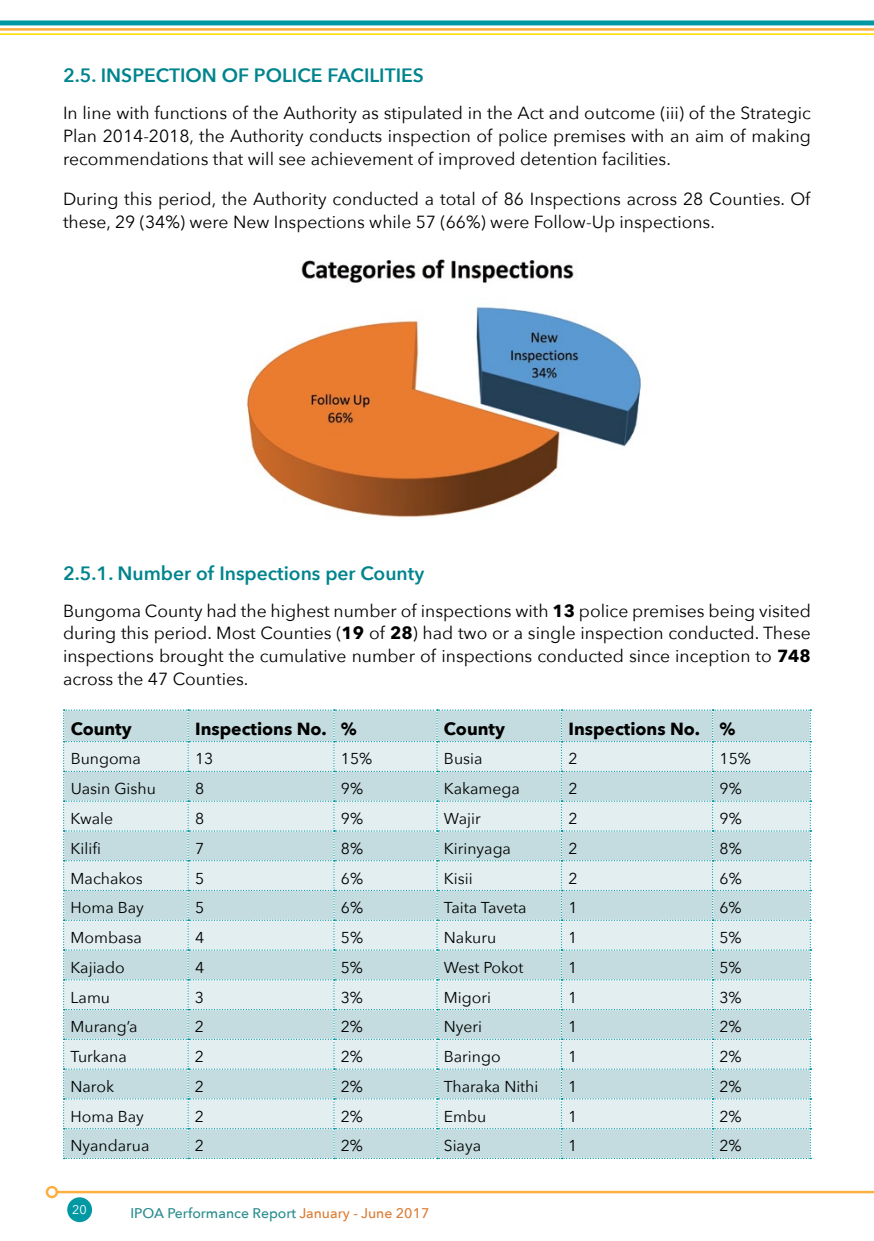
<style>
.page{position:relative;width:874px;height:1241px;background:#fff}
.page>*{position:absolute;margin:0;border:0;box-sizing:border-box;transform-origin:0 0}
.t1{font:600 19.25px "Avenir Next";color:#00848d}
.t2{font:17.5px/22.8px "Avenir Next";color:#000;text-align:justify}
.t3{font:700 17.5px "Avenir Next";color:#000}
.t4{font:15.75px "Avenir Next";color:#000}
.t5{font:500 14px "Avenir Next";color:#2a8c8f}
.t6{font:12.6px "Avenir Next";color:#fff}
.s1{font-weight:700}
.s2{color:#db7d34}
</style>
<div class="page">
<div style="left:67px;top:1197px;width:25px;height:24px;background:#0098a3;border-radius:50%"></div>
<hr style="left:57px;top:1190px;width:816px;height:3px;background:#fcb040">
<div style="left:46px;top:1185px;width:12px;height:12px;border:2px solid #fcb040;border-radius:50%"></div>
<div style="left:0;top:20px;width:873px;height:5px;background:#0098a3"></div>
<hr style="left:0;top:28px;width:873px;height:3px;background:#fcb040">
<hr style="left:0;top:33px;width:873px;height:2px;background:#ffde15">
<img style="left:246px;top:259px;width:395px;height:259px">
<svg style="left:63px;top:709px;width:747px;height:449px;background:#c3e0e4"></svg>
<p class="t1" style="left:63px;top:59px;width:362px">2.5. INSPECTION OF POLICE FACILITIES</p>
<p class="t2" style="left:63px;top:101px;width:749px">In line with functions of the Authority as stipulated in the Act and outcome (iii) of the Strategic Plan 2014-2018, the Authority conducts inspection of police premises with an aim of making recommendations that will see achievement of improved detention facilities.</p>
<p class="t2" style="left:63px;top:187px;width:748px">During this period, the Authority conducted a total of 86 Inspections across 28 Counties. Of these, 29 (34%) were New Inspections while 57 (66%) were Follow-Up inspections.</p>
<p class="t1" style="left:63px;top:556px;width:362px">2.5.1. Number of Inspections per County</p>
<p class="t2" style="left:63px;top:598px;width:749px">Bungoma County had the highest number of inspections with <span class="s1">13</span> police premises being visited during this period. Most Counties (<span class="s1">19</span> of <span class="s1">28</span>) had two or a single inspection conducted. These inspections brought the cumulative number of inspections conducted since inception to <span class="s1">748 </span>across the 47 Counties.</p>
<p class="t3" style="left:71px;top:713px;width:62px">County</p>
<p class="t3" style="left:195px;top:713px;width:163px">Inspections No. %</p>
<p class="t3" style="left:444px;top:713px;width:62px">County</p>
<p class="t3" style="left:568px;top:713px;width:168px">Inspections No. %</p>
<p class="t4" style="left:71px;top:745px;width:72px">Bungoma</p>
<p class="t4" style="left:195px;top:745px;width:20px">13</p>
<p class="t4" style="left:341px;top:745px;width:33px">15%</p>
<p class="t4" style="left:444px;top:745px;width:40px">Busia</p>
<p class="t4" style="left:568px;top:745px;width:11px">2</p>
<p class="t4" style="left:719px;top:745px;width:33px">15%</p>
<p class="t4" style="left:71px;top:775px;width:87px">Uasin Gishu</p>
<p class="t4" style="left:195px;top:775px;width:11px">8</p>
<p class="t4" style="left:341px;top:775px;width:24px">9%</p>
<p class="t4" style="left:444px;top:775px;width:77px">Kakamega</p>
<p class="t4" style="left:568px;top:775px;width:11px">2</p>
<p class="t4" style="left:719px;top:775px;width:24px">9%</p>
<p class="t4" style="left:71px;top:805px;width:44px">Kwale</p>
<p class="t4" style="left:195px;top:805px;width:11px">8</p>
<p class="t4" style="left:341px;top:805px;width:24px">9%</p>
<p class="t4" style="left:443px;top:805px;width:38px">Wajir</p>
<p class="t4" style="left:568px;top:805px;width:11px">2</p>
<p class="t4" style="left:719px;top:805px;width:24px">9%</p>
<p class="t4" style="left:71px;top:834px;width:32px">Kilifi</p>
<p class="t4" style="left:195px;top:834px;width:11px">7</p>
<p class="t4" style="left:341px;top:834px;width:24px">8%</p>
<p class="t4" style="left:443px;top:834px;width:69px">Kirinyaga</p>
<p class="t4" style="left:568px;top:834px;width:11px">2</p>
<p class="t4" style="left:719px;top:834px;width:24px">8%</p>
<p class="t4" style="left:71px;top:864px;width:74px">Machakos</p>
<p class="t4" style="left:195px;top:864px;width:11px">5</p>
<p class="t4" style="left:341px;top:864px;width:24px">6%</p>
<p class="t4" style="left:443px;top:864px;width:30px">Kisii</p>
<p class="t4" style="left:568px;top:864px;width:11px">2</p>
<p class="t4" style="left:719px;top:864px;width:24px">6%</p>
<p class="t4" style="left:71px;top:894px;width:75px">Homa Bay</p>
<p class="t4" style="left:195px;top:894px;width:11px">5</p>
<p class="t4" style="left:341px;top:894px;width:24px">6%</p>
<p class="t4" style="left:443px;top:894px;width:84px">Taita Taveta</p>
<p class="t4" style="left:568px;top:894px;width:11px">1</p>
<p class="t4" style="left:719px;top:894px;width:24px">6%</p>
<p class="t4" style="left:71px;top:924px;width:73px">Mombasa</p>
<p class="t4" style="left:195px;top:924px;width:11px">4</p>
<p class="t4" style="left:340px;top:924px;width:24px">5%</p>
<p class="t4" style="left:443px;top:924px;width:54px">Nakuru</p>
<p class="t4" style="left:568px;top:924px;width:11px">1</p>
<p class="t4" style="left:719px;top:924px;width:24px">5%</p>
<p class="t4" style="left:71px;top:953px;width:56px">Kajiado</p>
<p class="t4" style="left:195px;top:953px;width:11px">4</p>
<p class="t4" style="left:340px;top:953px;width:24px">5%</p>
<p class="t4" style="left:443px;top:953px;width:81px">West Pokot</p>
<p class="t4" style="left:568px;top:953px;width:11px">1</p>
<p class="t4" style="left:719px;top:953px;width:24px">5%</p>
<p class="t4" style="left:70px;top:983px;width:41px">Lamu</p>
<p class="t4" style="left:195px;top:983px;width:11px">3</p>
<p class="t4" style="left:340px;top:983px;width:24px">3%</p>
<p class="t4" style="left:443px;top:983px;width:49px">Migori</p>
<p class="t4" style="left:568px;top:983px;width:11px">1</p>
<p class="t4" style="left:719px;top:983px;width:24px">3%</p>
<p class="t4" style="left:70px;top:1013px;width:69px">Murang’a</p>
<p class="t4" style="left:195px;top:1013px;width:11px">2</p>
<p class="t4" style="left:340px;top:1013px;width:24px">2%</p>
<p class="t4" style="left:443px;top:1013px;width:40px">Nyeri</p>
<p class="t4" style="left:568px;top:1013px;width:11px">1</p>
<p class="t4" style="left:719px;top:1013px;width:24px">2%</p>
<p class="t4" style="left:70px;top:1043px;width:58px">Turkana</p>
<p class="t4" style="left:195px;top:1043px;width:11px">2</p>
<p class="t4" style="left:340px;top:1043px;width:24px">2%</p>
<p class="t4" style="left:443px;top:1043px;width:58px">Baringo</p>
<p class="t4" style="left:568px;top:1043px;width:11px">1</p>
<p class="t4" style="left:719px;top:1043px;width:24px">2%</p>
<p class="t4" style="left:70px;top:1072px;width:45px">Narok</p>
<p class="t4" style="left:195px;top:1072px;width:11px">2</p>
<p class="t4" style="left:340px;top:1072px;width:24px">2%</p>
<p class="t4" style="left:443px;top:1072px;width:96px">Tharaka Nithi</p>
<p class="t4" style="left:568px;top:1072px;width:11px">1</p>
<p class="t4" style="left:719px;top:1072px;width:24px">2%</p>
<p class="t4" style="left:70px;top:1102px;width:75px">Homa Bay</p>
<p class="t4" style="left:195px;top:1102px;width:11px">2</p>
<p class="t4" style="left:340px;top:1102px;width:24px">2%</p>
<p class="t4" style="left:443px;top:1102px;width:44px">Embu</p>
<p class="t4" style="left:568px;top:1102px;width:11px">1</p>
<p class="t4" style="left:719px;top:1102px;width:24px">2%</p>
<p class="t4" style="left:70px;top:1132px;width:80px">Nyandarua</p>
<p class="t4" style="left:195px;top:1132px;width:11px">2</p>
<p class="t4" style="left:340px;top:1132px;width:24px">2%</p>
<p class="t4" style="left:443px;top:1132px;width:39px">Siaya</p>
<p class="t4" style="left:568px;top:1132px;width:11px">1</p>
<p class="t4" style="left:719px;top:1132px;width:24px">2%</p>
<p class="t6" style="left:72px;top:1198px;width:16px">20</p>
<p class="t5" style="left:130px;top:1201px;width:300px">IPOA Performance Report <span class="s2">January - June 2017</span></p>
</div>
